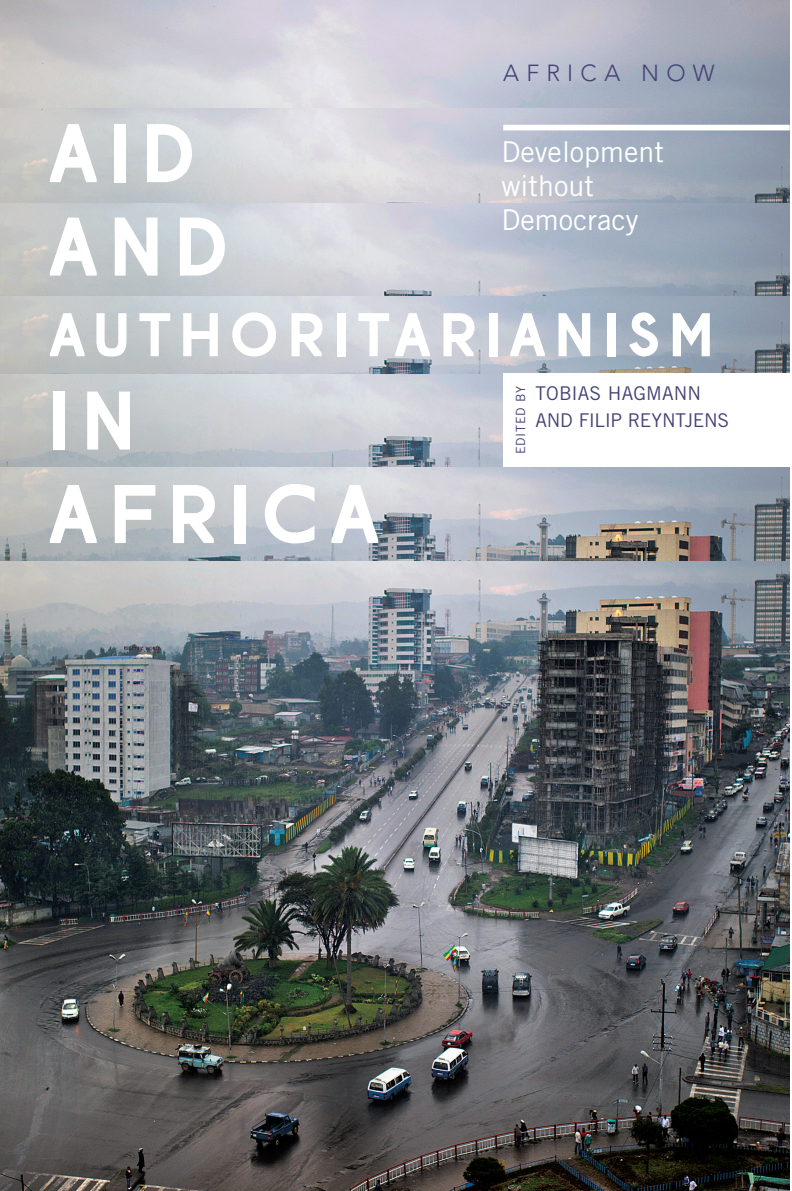
<style>
.page{position:relative;width:792px;height:1191px;background:#fff}
.page>*{position:absolute;margin:0;border:0;box-sizing:border-box;transform-origin:0 0}
.t1{font:700 77.88px/93.5px "Zigfrid";letter-spacing:.165em;color:#fff}
.t2{font:700 57.75px "Zigfrid";letter-spacing:.16em;color:#fff}
.t3{font:28.7px/34.5px "Trade Gothic LT Std";color:#fff}
.t4{font:300 23.1px "Avenir LT Std";letter-spacing:.31em;color:#454377}
.t5{font:18.9px/26.6px "Trade Gothic LT Std";letter-spacing:-.005em;color:#454377}
.t6{font:12.6px "Trade Gothic LT Std";color:#454377}
</style>
<div class="page">
<img style="left:0;top:687px;width:789px;height:504px">
<div style="left:0;top:0;width:789px;height:687px;background:#3f8cb7;opacity:.75"></div>
<div style="left:503px;top:125px;width:286px;height:5px;background:#fff"></div>
<div style="left:503px;top:373px;width:286px;height:93px;background:#fff"></div>
<p class="t4" style="left:503px;top:59px;width:213px">AFRICA NOW</p>
<h1 class="t1" style="left:50px;top:103px;width:180px">AID<br>AND</h1>
<h2 class="t2" style="left:50px;top:293px;width:666px">AUTHORITARIANISM</h2>
<h1 class="t1" style="left:50px;top:370px;width:330px">IN<br>AFRICA</h1>
<h3 class="t3" style="left:501px;top:134px;width:164px">Development without<br>Democracy</h3>
<p class="t6" style="left:513px;top:454px;width:69px;rotate:-90deg">Edited by</p>
<p class="t5" style="left:535px;top:380px;width:35px">Tobias</p>
<p class="t5" style="left:535px;top:380px;width:192px;text-indent:72px">Hagma nn and Fili p Reyntjens</p>
</div>
